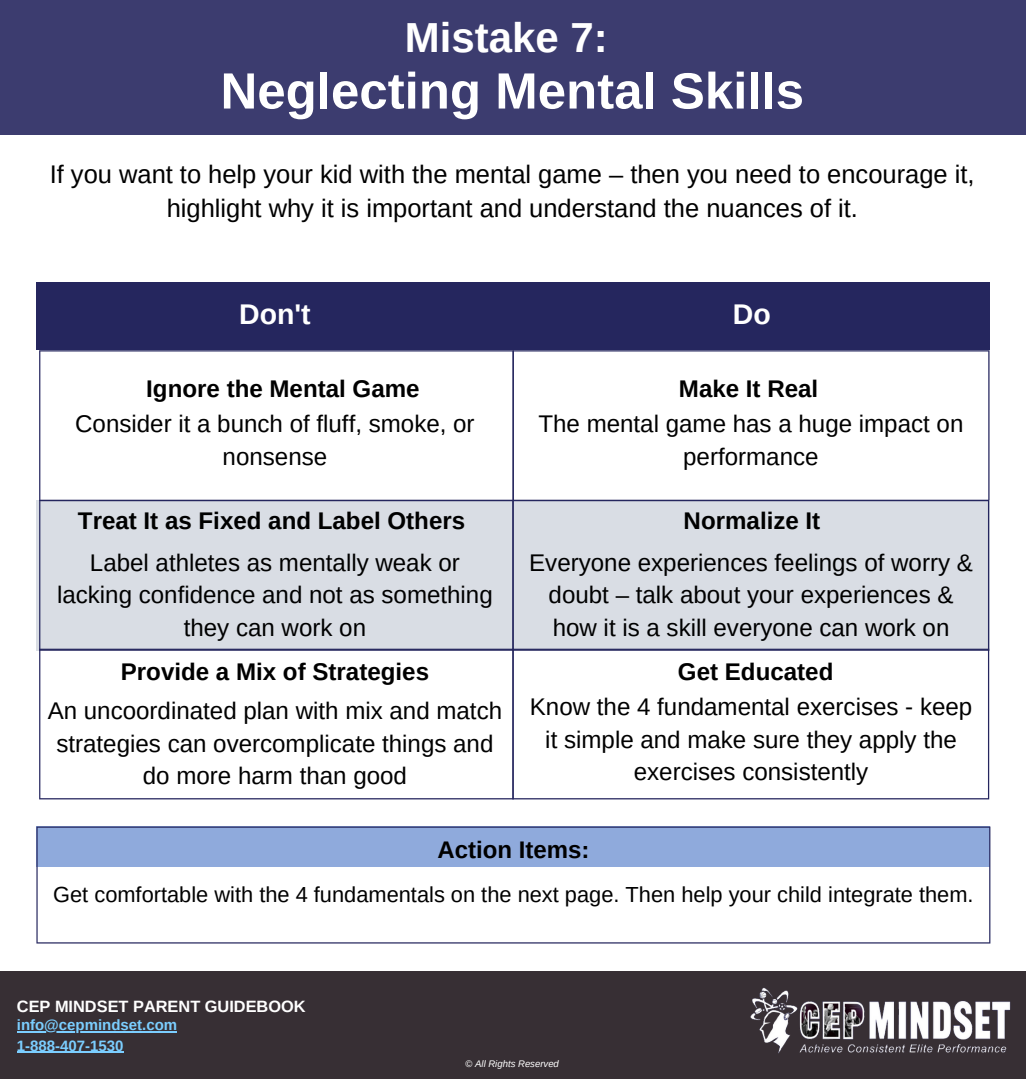
<style>
.page{position:relative;width:1026px;height:1080px;background:#fff}
.page>*{position:absolute;margin:0;border:0;box-sizing:border-box;transform-origin:0 0}
.t1{font:700 51px "Arimo";color:#fff}
.t2{font:700 42px "Arimo";color:#fff}
.t3{font:700 28.5px "Arimo";color:#fff}
.t4{font:25.5px/33.9px "Arimo";color:#000;text-align:center}
.t5{font:24px/32.7px "Arimo";color:#000;text-align:center}
.t6{font:700 24px "Arimo";color:#000}
.t7{font:21.9px "Arimo";color:#000}
.t8{font:700 16.5px "Arimo";color:#fff}
.t9{font:700 15px/20.4px "Arimo";color:#7bceff}
.t10{font:italic 9.6px "Arimo";color:#fff}
.s1{font-style:normal}
</style>
<div class="page">
<div style="left:0;top:971px;width:1026px;height:108px;background:#372f34"></div>
<div style="left:0;top:0;width:1026px;height:135px;background:#3c3c6f"></div>
<img style="left:750px;top:987px;width:261px;height:67px">
<div style="left:36px;top:283px;width:477px;height:67px;background:#25265e"></div>
<div style="left:514px;top:283px;width:476px;height:67px;background:#25265e"></div>
<svg style="left:514px;top:350px;width:476px;height:150px"></svg>
<svg style="left:36px;top:827px;width:954px;height:117px"></svg>
<svg style="left:39px;top:350px;width:475px;height:150px"></svg>
<svg style="left:39px;top:651px;width:473px;height:148px"></svg>
<div style="left:39px;top:500px;width:473px;height:151px;background:#d9dde4"></div>
<svg style="left:512px;top:651px;width:477px;height:148px"></svg>
<div style="left:512px;top:500px;width:477px;height:151px;background:#d9dde4"></div>
<svg style="left:17px;top:1031px;width:27px;height:1px"></svg>
<hr style="left:44px;top:1031px;width:133px;height:1px;background:#7bceff">
<hr style="left:17px;top:1052px;width:107px;height:1px;background:#7bceff">
<h2 class="t2" style="left:405px;top:14px;width:204px">Mistake 7:</h2>
<h1 class="t1" style="left:220px;top:62px;width:585px">Neglecting Mental Skills</h1>
<p class="t4" style="left:50px;top:157px;width:926px">If you want to help your kid with the mental game – then you need to encourage it, highlight why it is important and understand the nuances of it.</p>
<p class="t3" style="left:239px;top:298px;width:73px">Don't</p>
<p class="t3" style="left:733px;top:298px;width:39px">Do</p>
<p class="t6" style="left:146px;top:375px;width:275px">Ignore the Mental Game</p>
<p class="t5" style="left:75px;top:407px;width:401px">Consider it a bunch of fluff, smoke, or nonsense</p>
<p class="t6" style="left:78px;top:508px;width:389px">Treat It as Fixed and Label Others</p>
<p class="t5" style="left:57px;top:546px;width:437px">Label athletes as mentally weak or lacking confidence and not as something they can work on</p>
<p class="t6" style="left:121px;top:659px;width:310px">Provide a Mix of Strategies</p>
<p class="t5" style="left:48px;top:695px;width:456px">An uncoordinated plan with mix and match strategies can overcomplicate things and do more harm than good</p>
<p class="t6" style="left:679px;top:375px;width:141px">Make It Real</p>
<p class="t5" style="left:538px;top:407px;width:426px">The mental game has a huge impact on performance</p>
<p class="t6" style="left:684px;top:508px;width:138px">Normalize It</p>
<p class="t5" style="left:529px;top:546px;width:445px">Everyone experiences feelings of worry &amp; doubt – talk about your experiences &amp; how it is a skill everyone can work on</p>
<p class="t6" style="left:678px;top:659px;width:157px">Get Educated</p>
<p class="t5" style="left:530px;top:690px;width:444px">Know the 4 fundamental exercises - keep it simple and make sure they apply the exercises consistently</p>
<p class="t6" style="left:437px;top:836px;width:153px">Action Items:</p>
<p class="t7" style="left:53px;top:882px;width:922px">Get comfortable with the 4 fundamentals on the next page. Then help your child integrate them.</p>
<p class="t8" style="left:17px;top:997px;width:290px">CEP MINDSET PARENT GUIDEBOOK</p>
<p class="t9" style="left:17px;top:1015px;width:162px">info@cepmindset.com<br>1-888-407-1530</p>
<p class="t10" style="left:466px;top:1059px;width:95px"><span class="s1">©</span> All Rights Reserved</p>
</div>
